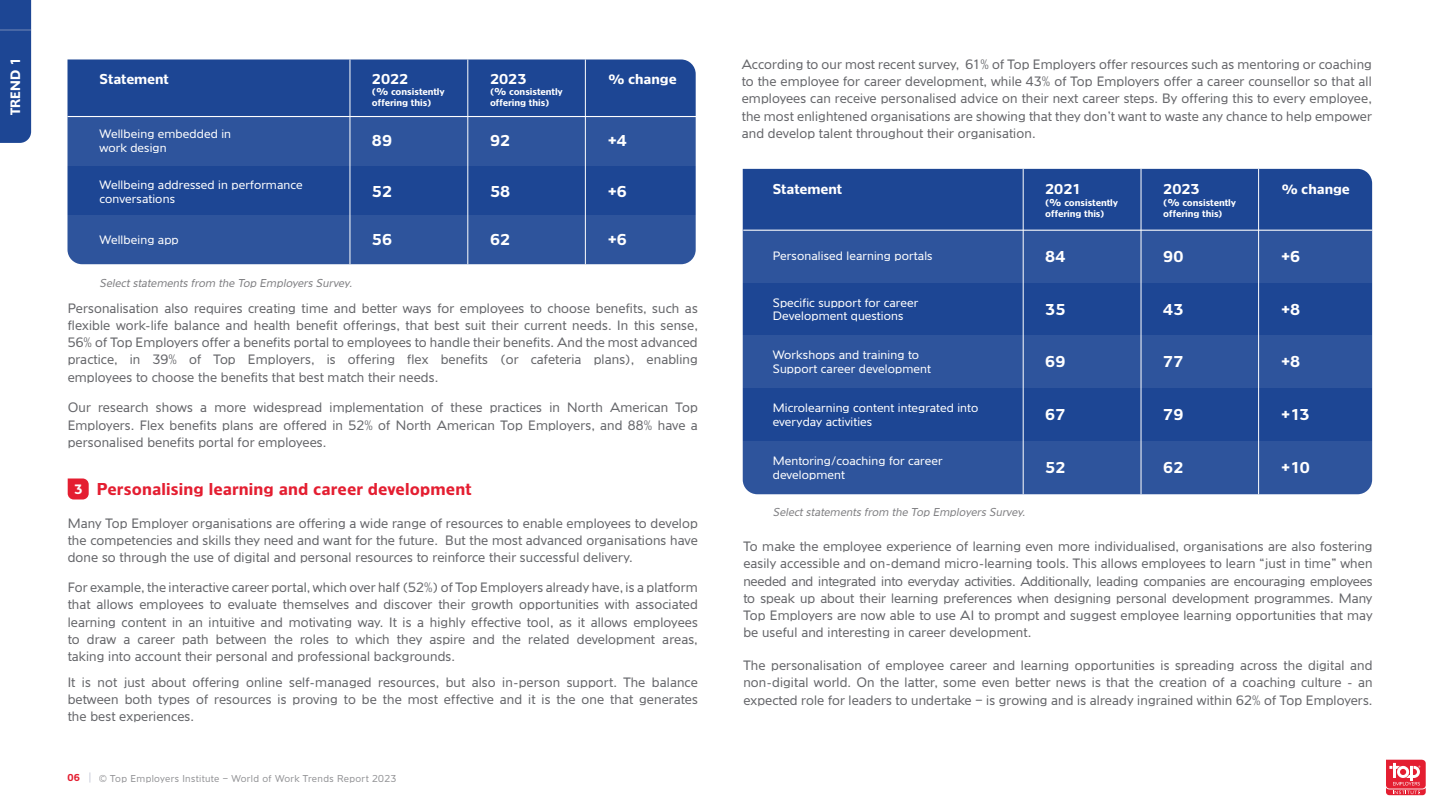
<style>
.page{position:relative;width:1440px;height:810px;background:#fff}
.page>*{position:absolute;margin:0;border:0;box-sizing:border-box;transform-origin:0 0}
.t1{font:700 18px "Angro EF";letter-spacing:.01em;color:#e41e31}
.t2{font:700 16.5px "Angro EF";letter-spacing:.01em;color:#fff}
.t3{font:700 15px "Angro EF";color:#fff}
.t4{font:300 14.25px/17.2px "Angro EF";letter-spacing:.01em;color:#66676b;text-align:justify}
.t5{font:300 14.25px "Angro EF";letter-spacing:-.01em;color:#66676b}
.t6{font:700 14.25px "Angro EF";color:#fff}
.t7{font:300 12.75px/13.5px "Angro EF";letter-spacing:.01em;color:#fff}
.t8{font:italic 300 12px "Angro EF";color:#808083}
.t9{font:300 10.5px "Angro EF";letter-spacing:.035em;color:#66676b}
.t10{font:700 10.5px "Angro EF";color:#e41e31}
.t11{font:700 10.2px "Angro EF";color:#fff}
.s1{font-family:"Verdana";font-size:9.45px}
.s2{font-family:"Verdana";font-size:12.75px}
</style>
<div class="page">
<svg style="left:1386px;top:760px;width:40px;height:35px"></svg>
<div style="left:743px;top:169px;width:629px;height:272px;background:#1d4694"></div>
<div style="left:743px;top:441px;width:629px;height:53px;background:#2e549c"></div>
<div style="left:743px;top:335px;width:629px;height:53px;background:#2e549c"></div>
<div style="left:743px;top:231px;width:629px;height:52px;background:#2e549c"></div>
<hr style="left:1258px;top:169px;width:1px;height:325px;background:#fff">
<hr style="left:1141px;top:169px;width:1px;height:325px;background:#fff">
<hr style="left:1023px;top:169px;width:1px;height:325px;background:#fff">
<hr style="left:743px;top:230px;width:629px;height:1px;background:#fff">
<svg style="left:68px;top:478px;width:21px;height:22px"></svg>
<div style="left:68px;top:59px;width:628px;height:156px;background:#1d4694"></div>
<div style="left:68px;top:215px;width:628px;height:49px;background:#2e549c"></div>
<div style="left:68px;top:117px;width:628px;height:48px;background:#2e549c"></div>
<hr style="left:585px;top:59px;width:1px;height:205px;background:#fff">
<hr style="left:468px;top:59px;width:1px;height:205px;background:#fff">
<hr style="left:350px;top:59px;width:1px;height:205px;background:#fff">
<hr style="left:68px;top:116px;width:629px;height:1px;background:#fff">
<div style="left:0;top:0;width:31px;height:143px;background:#1d4694"></div>
<hr style="left:0;top:30px;width:31px;height:1px;background:#cccfdc">
<p class="t6" style="left:7px;top:115px;width:59px;rotate:-90deg">TREND 1</p>
<p class="t3" style="left:100px;top:70px;width:71px">Statement</p>
<p class="t3" style="left:372px;top:70px;width:38px">2022</p>
<p class="t11" style="left:372px;top:86px;width:74px">(<span class="s1">%</span> consistently</p>
<p class="t11" style="left:372px;top:97px;width:61px">offering this)</p>
<p class="t3" style="left:490px;top:70px;width:38px">2023</p>
<p class="t3" style="left:608px;top:70px;width:70px"><span class="s2">%</span> change</p>
<p class="t11" style="left:490px;top:86px;width:74px">(<span class="s1">%</span> consistently</p>
<p class="t11" style="left:490px;top:97px;width:61px">offering this)</p>
<p class="t7" style="left:100px;top:127px;width:133px">Wellbeing embedded in</p>
<p class="t7" style="left:100px;top:141px;width:69px">work design</p>
<p class="t2" style="left:372px;top:131px;width:22px">89</p>
<p class="t2" style="left:490px;top:131px;width:22px">92</p>
<p class="t2" style="left:608px;top:131px;width:20px">+4</p>
<p class="t7" style="left:100px;top:179px;width:205px">Wellbeing addressed in performance conversations</p>
<p class="t2" style="left:372px;top:183px;width:22px">52</p>
<p class="t2" style="left:490px;top:183px;width:22px">58</p>
<p class="t2" style="left:608px;top:183px;width:20px">+6</p>
<p class="t7" style="left:100px;top:233px;width:81px">Wellbeing app</p>
<p class="t2" style="left:372px;top:230px;width:22px">56</p>
<p class="t2" style="left:490px;top:230px;width:22px">62</p>
<p class="t2" style="left:608px;top:230px;width:20px">+6</p>
<p class="t8" style="left:100px;top:276px;width:256px">Select statements from the Top Employers Survey.</p>
<p class="t4" style="left:68px;top:300px;width:632px">Personalisation also requires creating time and better ways for employees to choose benefits, such as</p>
<p class="t4" style="left:68px;top:317px;width:632px">flexible work-life balance and health benefit offerings, that best suit their current needs. In this sense,</p>
<p class="t4" style="left:68px;top:334px;width:632px">56% of Top Employers offer a benefits portal to employees to handle their benefits. And the most advanced</p>
<p class="t4" style="left:68px;top:351px;width:632px">practice, in 39% of Top Employers, is offering flex benefits (or cafeteria plans), enabling</p>
<p class="t4" style="left:68px;top:369px;width:372px">employees to choose the benefits that best match their needs.</p>
<p class="t4" style="left:68px;top:399px;width:632px">Our research shows a more widespread implementation of these practices in North American Top</p>
<p class="t4" style="left:68px;top:417px;width:632px">Employers. Flex benefits plans are offered in 52% of North American Top Employers, and 88% have a</p>
<p class="t4" style="left:68px;top:434px;width:260px">personalised benefits portal for employees.</p>
<p class="t6" style="left:74px;top:481px;width:10px">3</p>
<p class="t1" style="left:97px;top:479px;width:376px">Personalising learning and career development</p>
<p class="t4" style="left:68px;top:515px;width:632px">Many Top Employer organisations are offering a wide range of resources to enable employees to develop the competencies and skills they need and want for the future. But the most advanced organisations have done so through the use of digital and personal resources to reinforce their successful delivery.</p>
<p class="t4" style="left:68px;top:579px;width:631px">For example, the interactive career portal, which over half (52%) of Top Employers already have, is a platform</p>
<p class="t4" style="left:68px;top:596px;width:632px">that allows employees to evaluate themselves and discover their growth opportunities with associated</p>
<p class="t4" style="left:68px;top:613px;width:632px">learning content in an intuitive and motivating way. It is a highly effective tool, as it allows employees</p>
<p class="t4" style="left:68px;top:631px;width:632px">to draw a career path between the roles to which they aspire and the related development areas,</p>
<p class="t4" style="left:68px;top:648px;width:389px">taking into account their personal and professional backgrounds.</p>
<p class="t4" style="left:68px;top:674px;width:632px">It is not just about offering online self-managed resources, but also in-person support. The balance</p>
<p class="t4" style="left:68px;top:691px;width:632px">between both types of resources is proving to be the most effective and it is the one that generates</p>
<p class="t4" style="left:68px;top:708px;width:128px">the best experiences.</p>
<p class="t10" style="left:68px;top:772px;width:14px">06</p>
<p class="t9" style="left:99px;top:773px;width:299px">© Top Employers Institute – World of Work Trends Report 2023</p>
<p class="t4" style="left:742px;top:56px;width:632px">According to our most recent survey, 61% of Top Employers offer resources such as mentoring or coaching</p>
<p class="t4" style="left:742px;top:73px;width:632px">to the employee for career development, while 43% of Top Employers offer a career counsellor so that all</p>
<p class="t4" style="left:742px;top:90px;width:631px">employees can receive personalised advice on their next career steps. By offering this to every employee,</p>
<p class="t4" style="left:742px;top:108px;width:632px">the most enlightened organisations are showing that they don’t want to waste any chance to help empower</p>
<p class="t4" style="left:742px;top:125px;width:295px">and develop talent throughout their organisation.</p>
<p class="t3" style="left:773px;top:181px;width:71px">Statement</p>
<p class="t3" style="left:1045px;top:181px;width:37px">2021</p>
<p class="t11" style="left:1045px;top:196px;width:74px">(<span class="s1">%</span> consistently</p>
<p class="t11" style="left:1045px;top:208px;width:61px">offering this)</p>
<p class="t3" style="left:1163px;top:181px;width:38px">2023</p>
<p class="t3" style="left:1281px;top:181px;width:70px"><span class="s2">%</span> change</p>
<p class="t11" style="left:1163px;top:196px;width:74px">(<span class="s1">%</span> consistently</p>
<p class="t11" style="left:1163px;top:208px;width:61px">offering this)</p>
<p class="t7" style="left:773px;top:250px;width:161px">Personalised learning portals</p>
<p class="t2" style="left:1045px;top:247px;width:22px">84</p>
<p class="t2" style="left:1163px;top:247px;width:22px">90</p>
<p class="t2" style="left:1281px;top:247px;width:20px">+6</p>
<p class="t7" style="left:773px;top:296px;width:147px">Specific support for career</p>
<p class="t7" style="left:773px;top:310px;width:132px">Development questions</p>
<p class="t2" style="left:1045px;top:300px;width:22px">35</p>
<p class="t2" style="left:1163px;top:300px;width:22px">43</p>
<p class="t2" style="left:1281px;top:300px;width:20px">+8</p>
<p class="t7" style="left:773px;top:349px;width:148px">Workshops and training to</p>
<p class="t7" style="left:773px;top:362px;width:160px">Support career development</p>
<p class="t2" style="left:1045px;top:352px;width:22px">69</p>
<p class="t2" style="left:1163px;top:352px;width:22px">77</p>
<p class="t2" style="left:1281px;top:352px;width:20px">+8</p>
<p class="t7" style="left:773px;top:401px;width:207px">Microlearning content integrated into everyday activities</p>
<p class="t2" style="left:1045px;top:405px;width:22px">67</p>
<p class="t2" style="left:1163px;top:405px;width:22px">79</p>
<p class="t2" style="left:1281px;top:405px;width:29px">+13</p>
<p class="t7" style="left:773px;top:455px;width:171px">Mentoring/coaching for career</p>
<p class="t7" style="left:773px;top:468px;width:74px">development</p>
<p class="t2" style="left:1045px;top:459px;width:22px">52</p>
<p class="t2" style="left:1163px;top:459px;width:22px">62</p>
<p class="t2" style="left:1281px;top:459px;width:30px">+10</p>
<p class="t8" style="left:773px;top:505px;width:256px">Select statements from the Top Employers Survey.</p>
<p class="t4" style="left:743px;top:538px;width:631px">To make the employee experience of learning even more individualised, organisations are also fostering</p>
<p class="t4" style="left:743px;top:555px;width:631px">easily accessible and on-demand micro-learning tools. This allows employees to learn “just in time” when</p>
<p class="t5" style="left:743px;top:573px;width:631px">needed and integrated into everyday activities. Additionally, leading companies are encouraging employees</p>
<p class="t4" style="left:743px;top:590px;width:631px">to speak up about their learning preferences when designing personal development programmes. Many</p>
<p class="t4" style="left:743px;top:607px;width:631px">Top Employers are now able to use AI to prompt and suggest employee learning opportunities that may</p>
<p class="t4" style="left:743px;top:624px;width:289px">be useful and interesting in career development.</p>
<p class="t4" style="left:743px;top:657px;width:631px">The personalisation of employee career and learning opportunities is spreading across the digital and</p>
<p class="t4" style="left:743px;top:674px;width:631px">non-digital world. On the latter, some even better news is that the creation of a coaching culture - an</p>
<p class="t4" style="left:743px;top:691px;width:631px">expected role for leaders to undertake – is growing and is already ingrained within 62% of Top Employers.</p>
</div>
